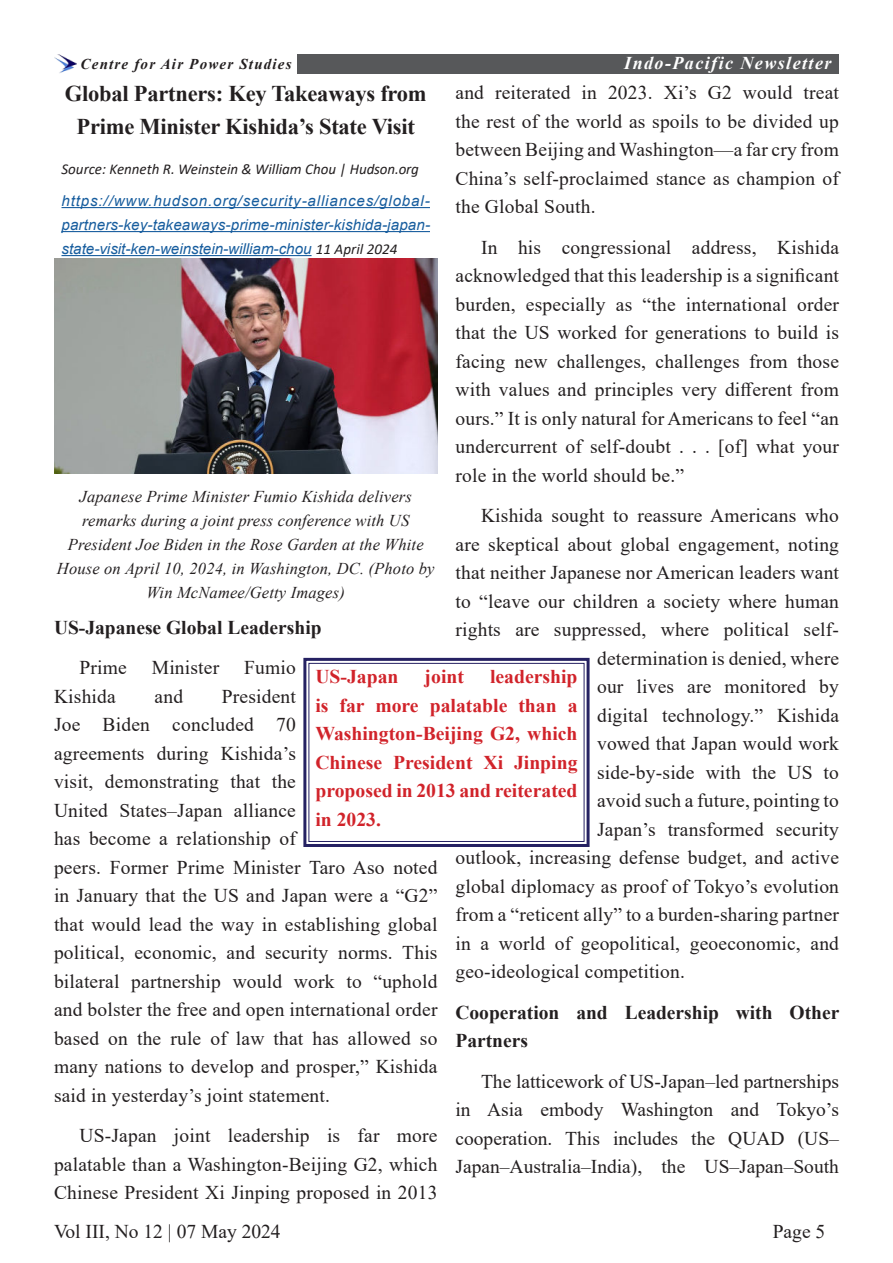
<style>
.page{position:relative;width:893px;height:1263px;background:#fff}
.page>*{position:absolute;margin:0;border:0;box-sizing:border-box;transform-origin:0 0}
.t1{font:700 22.5px/33px "Times New Roman";letter-spacing:-.01em;color:#231f20;text-align:center}
.t2{font:19.5px/28.5px "Times New Roman";letter-spacing:.01em;color:#231f20;text-align:justify}
.t3{font:700 19.5px/28.5px "Times New Roman";color:#d1232a;text-align:justify}
.t4{font:700 19.5px/28.5px "Times New Roman";color:#231f20}
.t5{font:italic 700 18px "Times New Roman";letter-spacing:.08em;color:#fff}
.t6{font:italic 16.5px/24px "Times New Roman";letter-spacing:.01em;color:#231f20;text-align:center}
.t7{font:italic 15px/24px "Arial";color:#175d9e;text-align:justify}
.t8{font:italic 15px "Calibri";color:#231f20}
.t9{font:italic 700 15px "Times New Roman";letter-spacing:.08em;color:#231f20}
.s1{font-family:"Calibri";color:#231f20}
</style>
<div class="page">
<img style="left:54px;top:54px;width:22px;height:19px">
<div style="left:297px;top:54px;width:542px;height:20px;background:#57585a"></div>
<hr style="left:62px;top:207px;width:368px;height:1px;background:#175d9e">
<hr style="left:62px;top:231px;width:368px;height:1px;background:#175d9e">
<hr style="left:62px;top:255px;width:250px;height:1px;background:#175d9e">
<svg style="left:303px;top:657px;width:287px;height:190px"></svg>
<div style="left:308px;top:663px;width:277px;height:179px;border:1px solid #252162"></div>
<img style="left:55px;top:258px;width:382px;height:216px">
<p class="t9" style="left:81px;top:59px;width:213px">Centre for Air Power Studies</p>
<p class="t5" style="left:624px;top:57px;width:209px">Indo-Pacific Newsletter</p>
<p class="t1" style="left:65px;top:76px;width:363px">Global Partners: Key Takeaways from<br>Prime Minister Kishida’s State Visit</p>
<p class="t8" style="left:62px;top:164px;width:359px">Source: Kenneth R. Weinstein &amp; William Chou | Hudson.org</p>
<p class="t7" style="left:62px;top:190px;width:370px">https://www.hudson.org/security-alliances/global&shy;partners-key-takeaways-prime-minister-kishida-japan&shy;state-visit-ken-weinstein-william-chou <span class="s1">11 April 2024</span></p>
<p class="t2" style="left:455px;top:78px;width:385px">and reiterated in 2023. Xi’s G2 would treat the rest of the world as spoils to be divided up between Beijing and Washington—a far cry from China’s self-proclaimed stance as champion of the Global South.</p>
<p class="t2" style="left:455px;top:232px;width:385px;text-indent:26px">In his congressional address, Kishida acknowledged that this leadership is a significant burden, especially as “the international order that the US worked for generations to build is facing new challenges, challenges from those with values and principles very different from ours.” It is only natural for Americans to feel “an undercurrent of self-doubt . . . [of] what your role in the world should be.”</p>
<p class="t2" style="left:481px;top:501px;width:359px">Kishida sought to reassure Americans who</p>
<p class="t2" style="left:455px;top:529px;width:385px">are skeptical about global engagement, noting</p>
<p class="t2" style="left:455px;top:558px;width:385px">that neither Japanese nor American leaders want</p>
<p class="t2" style="left:455px;top:586px;width:385px">to “leave our children a society where human</p>
<p class="t2" style="left:455px;top:615px;width:385px">rights are suppressed, where political self-</p>
<p class="t2" style="left:597px;top:643px;width:243px">determination is denied, where</p>
<p class="t2" style="left:597px;top:672px;width:243px">our lives are monitored by</p>
<p class="t2" style="left:597px;top:700px;width:243px">digital technology.” Kishida</p>
<p class="t2" style="left:597px;top:729px;width:243px">vowed that Japan would work</p>
<p class="t2" style="left:597px;top:757px;width:243px">side-by-side with the US to</p>
<p class="t2" style="left:597px;top:786px;width:243px">avoid such a future, pointing to</p>
<p class="t2" style="left:597px;top:814px;width:243px">Japan’s transformed security</p>
<p class="t2" style="left:455px;top:843px;width:385px">outlook, increasing defense budget, and active</p>
<p class="t2" style="left:455px;top:871px;width:385px">global diplomacy as proof of Tokyo’s evolution</p>
<p class="t2" style="left:455px;top:900px;width:385px">from a “reticent ally” to a burden-sharing partner</p>
<p class="t2" style="left:455px;top:928px;width:385px">in a world of geopolitical, geoeconomic, and</p>
<p class="t2" style="left:455px;top:957px;width:231px">geo-ideological competition.</p>
<p class="t4" style="left:455px;top:1000px;width:385px">Cooperation and Leadership with Other<br>Partners</p>
<p class="t2" style="left:455px;top:1069px;width:385px;text-indent:26px">The latticework of US-Japan–led partnerships in Asia embody Washington and Tokyo’s cooperation. This includes the QUAD (US– Japan–Australia–India), the US–Japan–South</p>
<p class="t6" style="left:57px;top:484px;width:379px">Japanese Prime Minister Fumio Kishida delivers remarks during a joint press conference with US President Joe Biden in the Rose Garden at the White House on April 10, 2024, in Washington, DC. (Photo by Win McNamee/Getty Images)</p>
<p class="t4" style="left:54px;top:612px;width:269px">US-Japanese Global Leadership</p>
<p class="t2" style="left:79px;top:653px;width:49px">Prime</p>
<p class="t2" style="left:152px;top:653px;width:69px">Minister</p>
<p class="t2" style="left:244px;top:653px;width:53px">Fumio</p>
<p class="t2" style="left:54px;top:681px;width:63px">Kishida</p>
<p class="t2" style="left:155px;top:681px;width:30px">and</p>
<p class="t3" style="left:315px;top:662px;width:264px;text-indent:175px">leadership is far more palatable than a Washington-Beijing G2, which Chinese President Xi Jinping proposed in 2013 and reiterated in 2023.</p>
<p class="t3" style="left:315px;top:662px;width:85px">US-Japan</p>
<p class="t3" style="left:425px;top:662px;width:41px">joint</p>
<p class="t2" style="left:54px;top:681px;width:385px;text-align:left;text-indent:168px">President<br>Joe Biden concluded 70<br>agreements during Kishida’s<br>visit, demonstrating that the<br>United States–Japan alliance<br>has become a relationship of<br>peers. Former Prime Minister Taro Aso noted in January that the US and Japan were a “G2” that would lead the way in establishing global political, economic, and security norms. This bilateral partnership would work to “uphold and bolster the free and open international order based on the rule of law that has allowed so many nations to develop and prosper,” Kishida said in yesterday’s joint statement.</p>
<p class="t2" style="left:54px;top:1121px;width:385px;text-indent:26px">US-Japan joint leadership is far more palatable than a Washington-Beijing G2, which Chinese President Xi Jinping proposed in 2013</p>
<p class="t2" style="left:54px;top:1218px;width:228px">Vol III, No 12 | 07 May 2024</p>
<p class="t2" style="left:773px;top:1216px;width:54px">Page 5</p>
</div>
